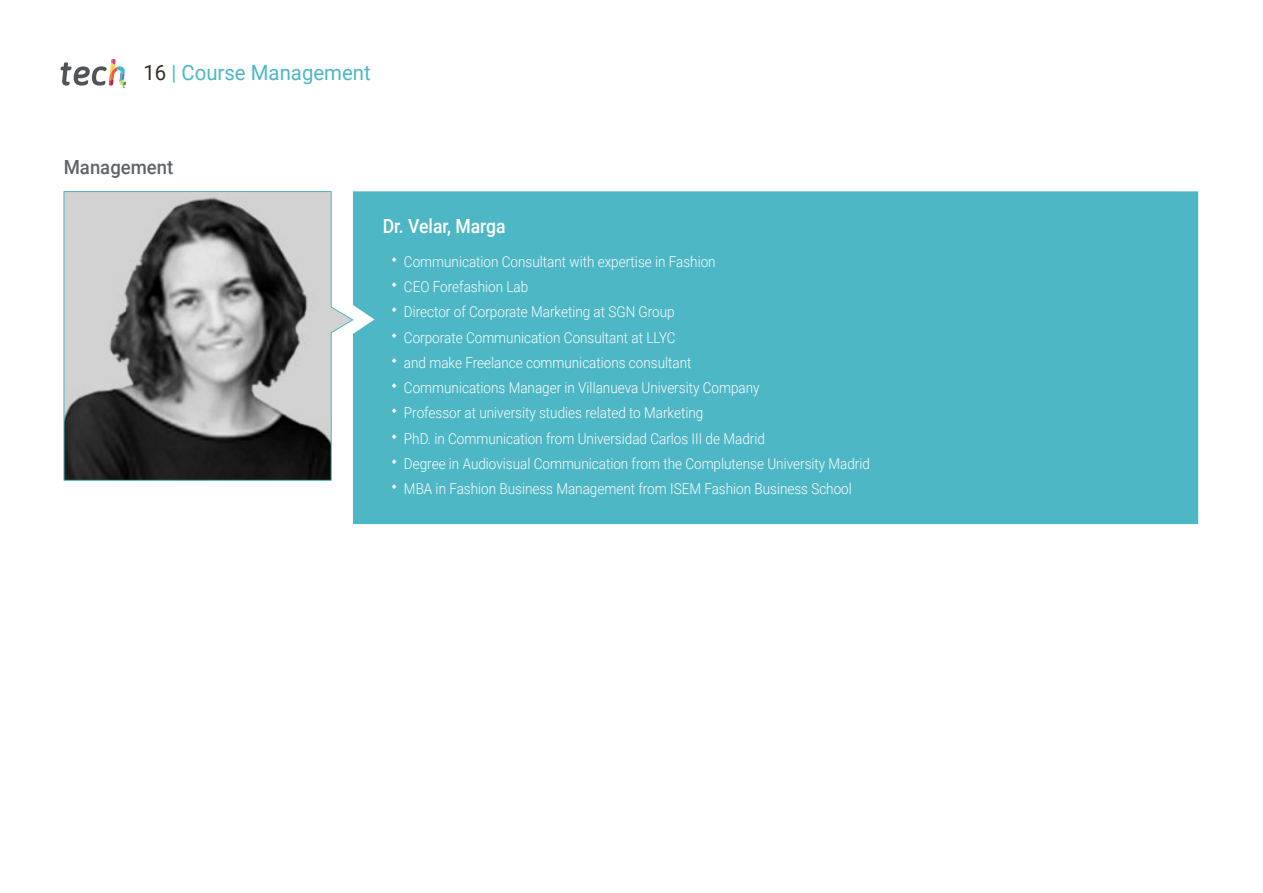
<style>
.page{position:relative;width:1263px;height:893px;background:#fff}
.page>*{position:absolute;margin:0;border:0;box-sizing:border-box;transform-origin:0 0}
.t1{font:21px "Roboto";color:#4db7c5}
.t2{font:500 19.5px "Roboto";color:#fff;scale:.9 1}
.t3{font:500 19.5px "Roboto";color:#61646a;scale:.95 1}
.t4{font:300 15px/25.2px "Roboto";color:#fff;scale:.9 1}
.s1{color:#312e20}
</style>
<div class="page">
<svg style="left:61px;top:59px;width:65px;height:29px"></svg>
<div style="left:353px;top:191px;width:845px;height:333px;background:#4db7c5"></div>
<svg style="left:64px;top:191px;width:289px;height:290px;background:#8a8b8b"></svg>
<svg style="left:392px;top:257px;width:5px;height:5px"></svg>
<svg style="left:392px;top:282px;width:5px;height:5px"></svg>
<svg style="left:392px;top:307px;width:5px;height:5px"></svg>
<svg style="left:392px;top:333px;width:5px;height:5px"></svg>
<svg style="left:392px;top:358px;width:5px;height:5px"></svg>
<svg style="left:392px;top:383px;width:5px;height:5px"></svg>
<svg style="left:392px;top:408px;width:5px;height:5px"></svg>
<svg style="left:392px;top:434px;width:5px;height:5px"></svg>
<svg style="left:392px;top:459px;width:5px;height:5px"></svg>
<svg style="left:392px;top:484px;width:5px;height:5px"></svg>
<h1 class="t1" style="left:144px;top:57px;width:229px"><span class="s1">16</span> | Course Management</h1>
<h2 class="t3" style="left:64px;top:154px;width:117px">Management</h2>
<h2 class="t2" style="left:383px;top:212px;width:138px">Dr. Velar, Marga</h2>
<p class="t4" style="left:404px;top:248px;width:519px">Communication Consultant with expertise in Fashion<br>CEO Forefashion Lab<br>Director of Corporate Marketing at SGN Group<br>Corporate Communication Consultant at LLYC<br>and make Freelance communications consultant<br>Communications Manager in Villanueva University Company<br>Professor at university studies related to Marketing<br>PhD. in Communication from Universidad Carlos III de Madrid<br>Degree in Audiovisual Communication from the Complutense University Madrid MBA in Fashion Business Management from ISEM Fashion Business School</p>
</div>
